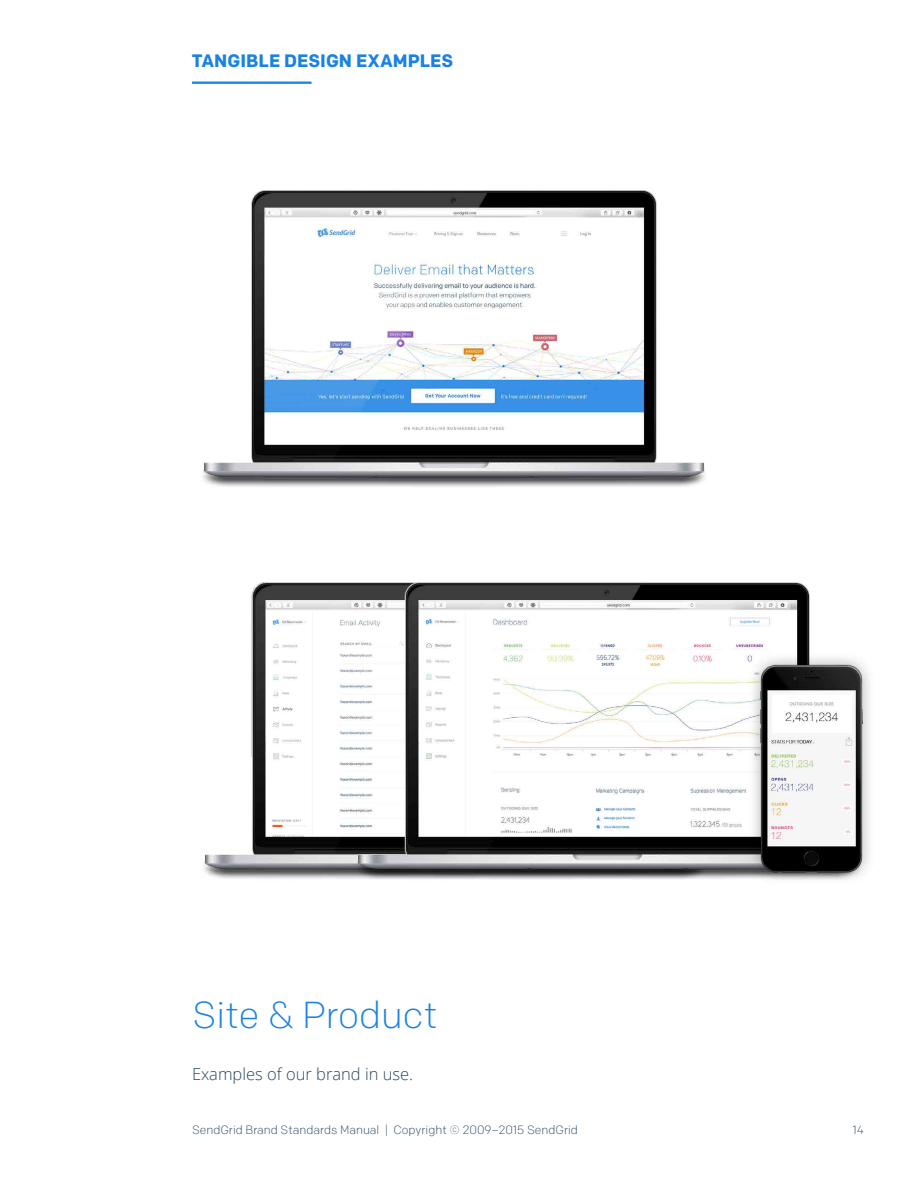
<style>
.page{position:relative;width:918px;height:1188px;background:#fff}
.page>*{position:absolute;margin:0;border:0;box-sizing:border-box;transform-origin:0 0}
.t1{font:300 37.5px "Colfax Trial";color:#1a82e2}
.t2{font:700 18px "Colfax Trial";color:#1a82e2}
.t3{font:300 16.5px "Open Sans";color:#294661}
.t4{font:300 12px "Colfax Trial";color:#294661}
</style>
<div class="page">
<img style="left:204px;top:582px;width:141px;height:297px">
<hr style="left:192px;top:82px;width:120px;height:2px;background:#1a82e2">
<img style="left:202px;top:190px;width:503px;height:297px">
<img style="left:345px;top:582px;width:465px;height:297px">
<img style="left:750px;top:654px;width:120px;height:226px">
<h2 class="t2" style="left:192px;top:50px;width:263px">TANGIBLE DESIGN EXAMPLES</h2>
<h1 class="t1" style="left:192px;top:992px;width:247px">Site &amp; Product</h1>
<h3 class="t3" style="left:192px;top:1062px;width:223px">Examples of our brand in use.</h3>
<p class="t4" style="left:192px;top:1122px;width:388px">SendGrid Brand Standards Manual | Copyright © 2009–2015 SendGrid</p>
<p class="t4" style="left:853px;top:1122px;width:13px">14</p>
</div>
